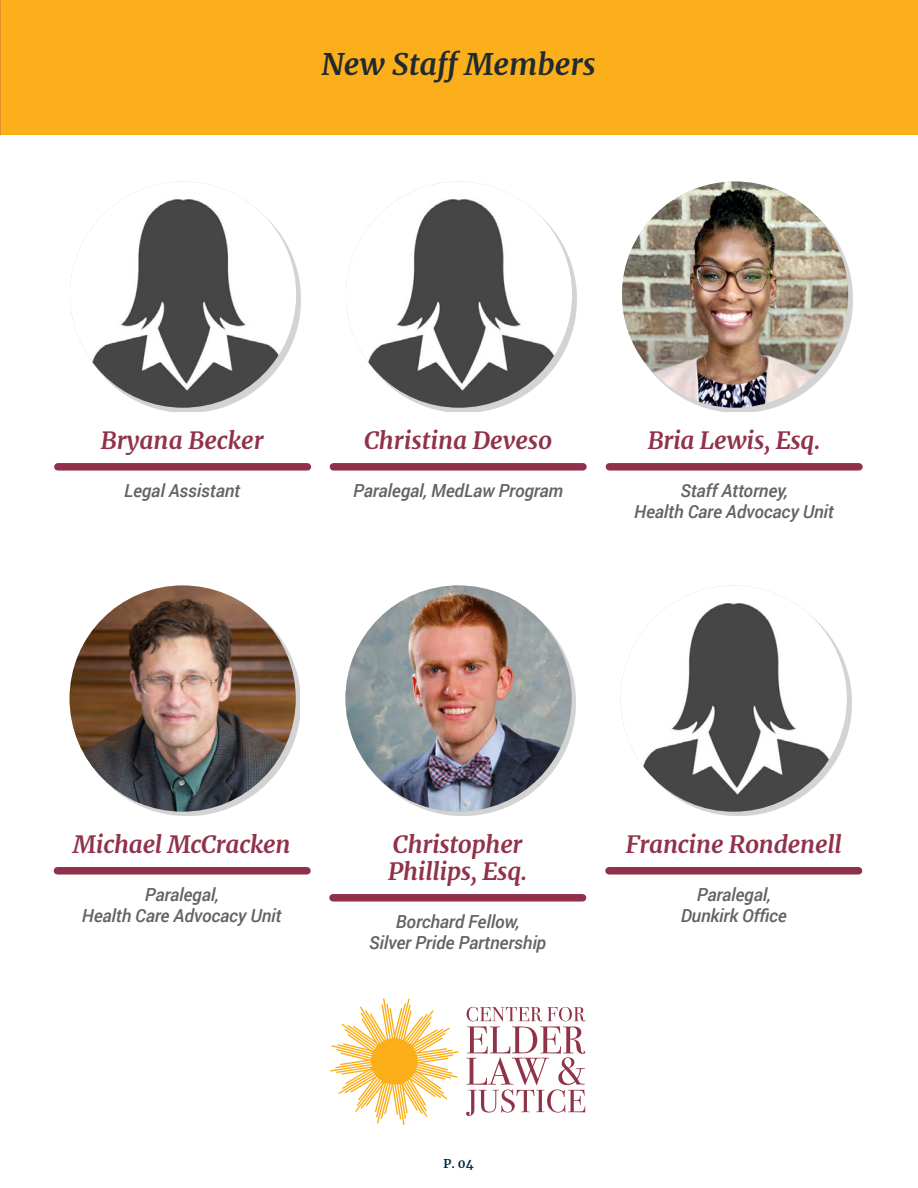
<style>
.page{position:relative;width:918px;height:1188px;background:#fff}
.page>*{position:absolute;margin:0;border:0;box-sizing:border-box;transform-origin:0 0}
.t1{font:italic 700 30px "Merriweather";color:#202a30}
.t2{font:italic 700 24px/27px "Merriweather";letter-spacing:-.01em;color:#91324b}
.t3{font:italic 500 18px/21px "Roboto";letter-spacing:-.01em;color:#636366;text-align:center}
.t4{font:700 12px "Merriweather";color:#002c41}
</style>
<div class="page">
<div style="left:0;top:0;width:918px;height:135px;background:#fbaf1b"></div>
<div style="left:74px;top:186px;width:227px;height:226px;background:#231f20;opacity:.2"></div>
<img style="left:70px;top:182px;width:226px;height:226px;border-radius:113px">
<div style="left:58px;top:463px;width:249px;height:8px;background:#91304a"></div>
<div style="left:333px;top:463px;width:250px;height:8px;background:#91304a"></div>
<div style="left:626px;top:186px;width:227px;height:226px;background:#231f20;opacity:.2"></div>
<img style="left:622px;top:182px;width:226px;height:226px;border-radius:113px">
<div style="left:609px;top:463px;width:250px;height:8px;background:#91304a"></div>
<div style="left:350px;top:186px;width:226px;height:226px;background:#231f20;opacity:.2"></div>
<img style="left:346px;top:182px;width:226px;height:226px;border-radius:113px">
<div style="left:74px;top:590px;width:226px;height:226px;background:#231f20;opacity:.2"></div>
<img style="left:70px;top:585px;width:226px;height:227px;border-radius:113px">
<div style="left:57px;top:867px;width:250px;height:8px;background:#91304a"></div>
<div style="left:333px;top:894px;width:250px;height:8px;background:#91304a"></div>
<div style="left:609px;top:867px;width:250px;height:8px;background:#91304a"></div>
<div style="left:350px;top:590px;width:226px;height:226px;background:#231f20;opacity:.2"></div>
<img style="left:345px;top:585px;width:227px;height:227px;border-radius:113px">
<div style="left:625px;top:590px;width:226px;height:226px;background:#231f20;opacity:.2"></div>
<img style="left:621px;top:585px;width:226px;height:227px;border-radius:113px">
<svg style="left:466px;top:1007px;width:119px;height:109px"></svg>
<svg style="left:330px;top:998px;width:129px;height:127px"></svg>
<p class="t1" style="left:321px;top:43px;width:276px">New Staff Members</p>
<p class="t2" style="left:101px;top:426px;width:164px">Bryana Becker</p>
<p class="t3" style="left:124px;top:479px;width:118px">Legal Assistant</p>
<p class="t2" style="left:364px;top:426px;width:190px">Christina Deveso</p>
<p class="t3" style="left:353px;top:479px;width:212px">Paralegal, MedLaw Program</p>
<p class="t2" style="left:648px;top:426px;width:175px">Bria Lewis, Esq.</p>
<p class="t3" style="left:634px;top:479px;width:201px">Staff Attorney,<br>Health Care Advocacy Unit</p>
<p class="t2" style="left:73px;top:830px;width:219px">Michael McCracken</p>
<p class="t3" style="left:82px;top:883px;width:201px">Paralegal,<br>Health Care Advocacy Unit</p>
<p class="t2" style="left:388px;top:830px;width:141px">Christopher<br>Phillips, Esq.</p>
<p class="t3" style="left:369px;top:910px;width:178px">Borchard Fellow,<br>Silver Pride Partnership</p>
<p class="t2" style="left:626px;top:830px;width:218px">Francine Rondenell</p>
<p class="t3" style="left:681px;top:883px;width:108px">Paralegal,<br>Dunkirk Office</p>
<p class="t4" style="left:444px;top:1156px;width:32px">P. 04</p>
</div>
